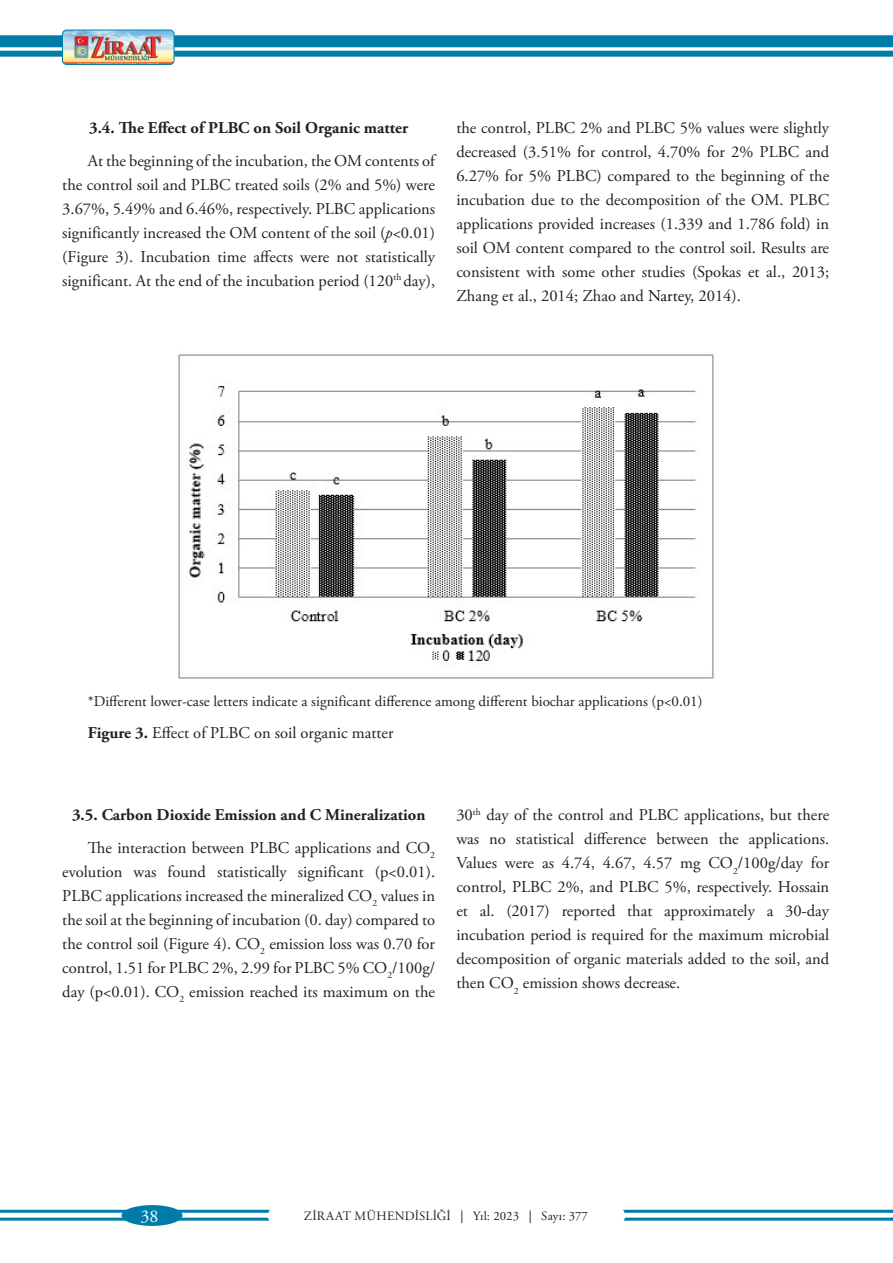
<style>
.page{position:relative;width:893px;height:1263px;background:#fff}
.page>*{position:absolute;margin:0;border:0;box-sizing:border-box;transform-origin:0 0}
.t1{font:18px "Adobe Garamond Pro";color:#fff}
.Dergipak_metin{font:16.5px/24px "Adobe Garamond Pro";color:#231f20;text-align:justify}
.Dergipak_başlık{font:700 16.5px "Adobe Garamond Pro";color:#231f20}
.Dergipak_metin-2{font:15px "Adobe Garamond Pro";color:#231f20}
.t2{font:12.75px "Adobe Garamond Pro";letter-spacing:.015em;color:#231f20}
.s1{font-style:italic}
.s2{color:#111}
.s3{font-weight:700}
.s4{font-family:"Myriad Pro"}
</style>
<div class="page">
<hr style="left:0;top:1218px;width:893px;height:3px;background:#007ca9">
<hr style="left:0;top:1210px;width:893px;height:3px;background:#007ca9">
<div style="left:122px;top:1205px;width:61px;height:21px;background:#007ca9;border-radius:50%"></div>
<div style="left:268px;top:1206px;width:357px;height:19px;background:#fff;border-radius:10px"></div>
<div style="left:0;top:35px;width:893px;height:12px;background:#007ca9"></div>
<div style="left:0;top:51px;width:893px;height:6px;background:#007ca9"></div>
<img style="left:62px;top:30px;width:112px;height:34px">
<div style="left:62px;top:30px;width:112px;height:35px;border:1px solid #007ca9;border-radius:4px"></div>
<img style="left:178px;top:354px;width:536px;height:325px">
<p class="Dergipak_başlık" style="left:89px;top:118px;width:321px">3.4. The Effect of PLBC on Soil Organic matter</p>
<p class="Dergipak_metin" style="left:62px;top:149px;width:374px;text-indent:26px">At the beginning of the incubation, the OM contents of the control soil and PLBC treated soils (2% and 5%) were 3.67%, 5.49% and 6.46%, respectively. PLBC applications significantly increased the OM content of the soil (<span class="s1">p</span>&lt;0.01) (Figure 3). Incubation time affects were not statistically significant. At the end of the incubation period (120<sup>th</sup> day),</p>
<p class="Dergipak_metin" style="left:456px;top:116px;width:374px">the control, PLBC 2% and PLBC 5% values were slightly decreased (3.51% for control, 4.70% for 2% PLBC and 6.27% for 5% PLBC) compared to the beginning of the incubation due to the decomposition of the OM. PLBC applications provided increases (1.339 and 1.786 fold) in soil OM content compared to the control soil. Results are consistent with some other studies (Spokas et al., 2013; Zhang et al., 2014; Zhao and <span class="s2">Nartey</span>, 2014).</p>
<p class="Dergipak_metin-2" style="left:88px;top:692px;width:616px">*Different lower-case letters indicate a significant difference among different biochar applications (p&lt;0.01)</p>
<p class="Dergipak_metin" style="left:88px;top:721px;width:307px"><span class="s3">Figure 3.</span> Effect of PLBC on soil organic matter</p>
<p class="Dergipak_başlık" style="left:72px;top:805px;width:355px">3.5. Carbon Dioxide Emission and C Mineralization</p>
<p class="Dergipak_metin" style="left:62px;top:836px;width:374px;text-indent:26px">The interaction between PLBC applications and CO<sub>2 </sub>evolution was found statistically significant (p&lt;0.01).<br>PLBC applications increased the mineralized CO<sub>2</sub> values in the soil at the beginning of incubation (0. day) compared to the control soil (Figure 4). CO<sub>2</sub> emission loss was 0.70 for control, 1.51 for PLBC 2%, 2.99 for PLBC 5% CO<sub>2</sub>/100g/ day (p&lt;0.01). CO<sub>2</sub> emission reached its maximum on the</p>
<p class="Dergipak_metin" style="left:456px;top:803px;width:374px">30<sup>th</sup> day of the control and PLBC applications, but there was no statistical difference between the applications.<br>Values were as 4.74, 4.67, 4.57 mg CO<sub>2</sub>/100g/day for control, PLBC 2%, and PLBC 5%, respectively. Hossain et al. (2017) reported that approximately a 30-day incubation period is required for the maximum microbial decomposition of organic materials added to the soil, and then CO<sub>2</sub> emission shows decrease.</p>
<p class="t1" style="left:141px;top:1205px;width:19px">38</p>
<p class="t2" style="left:304px;top:1208px;width:286px">ZİRAAT MÜHENDİSLİĞİ <span class="s4">|</span> Yıl: 2023 <span class="s4">|</span> Sayı: 377</p>
</div>
